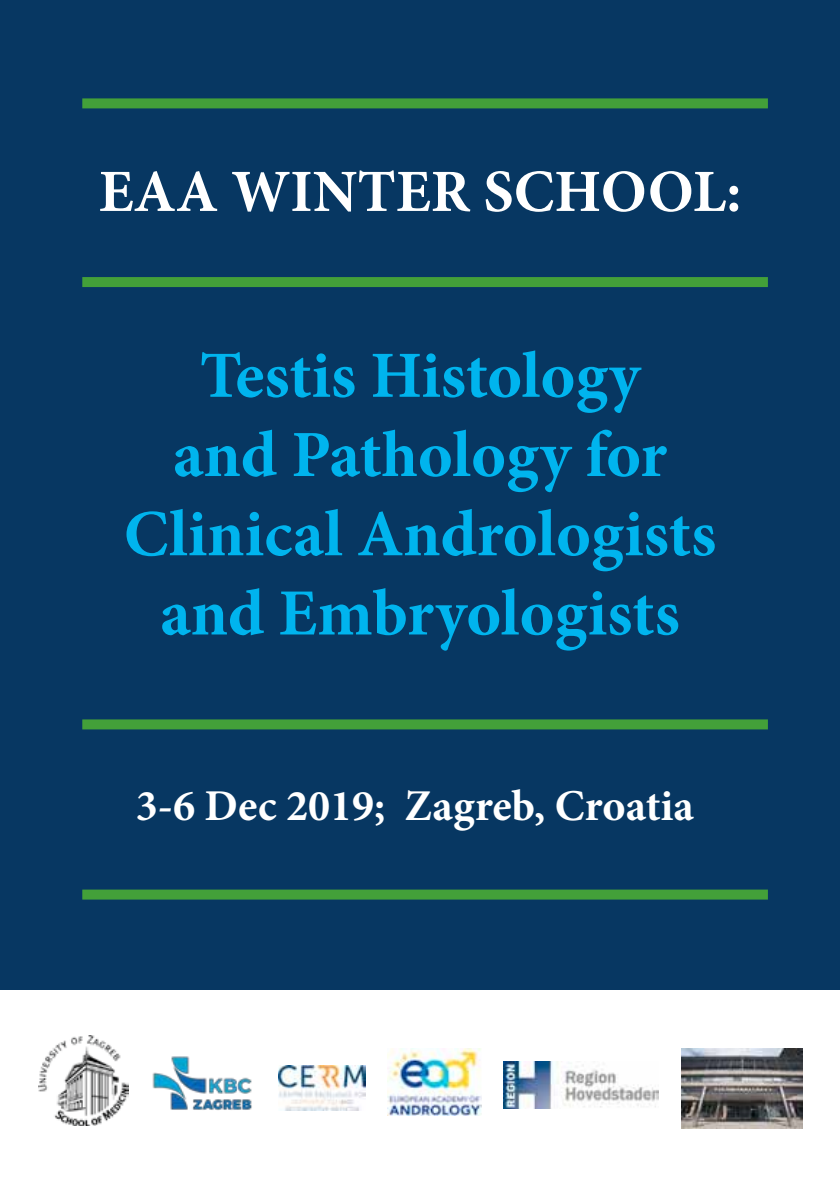
<style>
.page{position:relative;width:840px;height:1191px;background:#fff}
.page>*{position:absolute;margin:0;border:0;box-sizing:border-box;transform-origin:0 0}
.t1{font:700 66px/79.2px "Minion Pro";color:#00b4ee;text-align:center}
.t2{font:700 60px "Minion Pro";color:#fff}
.t3{font:700 44px "Minion Pro";color:#fff}
</style>
<div class="page">
<div style="left:0;top:0;width:839px;height:989px;background:#073762"></div>
<img style="left:38px;top:1035px;width:90px;height:90px">
<img style="left:152px;top:1056px;width:100px;height:54px">
<img style="left:387px;top:1048px;width:94px;height:67px">
<img style="left:278px;top:1065px;width:87px;height:45px">
<img style="left:503px;top:1061px;width:155px;height:47px">
<img style="left:681px;top:1048px;width:120px;height:80px">
<div style="left:82px;top:98px;width:685px;height:10px;background:#43a039"></div>
<div style="left:82px;top:277px;width:685px;height:10px;background:#43a039"></div>
<div style="left:82px;top:719px;width:685px;height:10px;background:#43a039"></div>
<div style="left:82px;top:889px;width:685px;height:10px;background:#43a039"></div>
<p class="t2" style="left:99px;top:149px;width:644px">EAA WINTER SCHOOL:</p>
<p class="t1" style="left:124px;top:335px;width:593px">Testis Histology<br>and Pathology for<br>Clinical Andrologists and Embryologists</p>
<p class="t3" style="left:136px;top:775px;width:559px">3-6 Dec 2019; Zagreb, Croatia</p>
</div>
